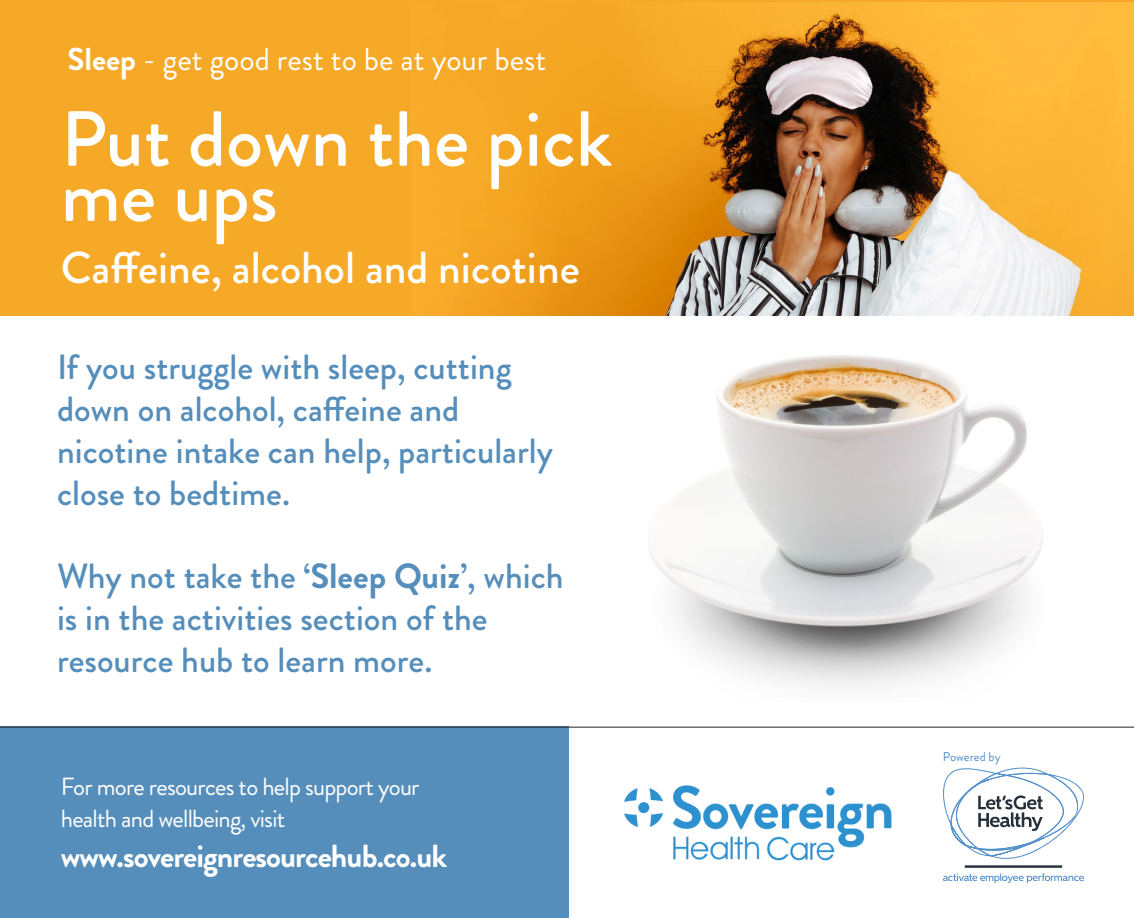
<style>
.page{position:relative;width:1134px;height:918px;background:#fff}
.page>*{position:absolute;margin:0;border:0;box-sizing:border-box;transform-origin:0 0}
.t1{font:500 77.88px/55.1px "Brandon Grotesque";color:#fff}
.t2{font:500 44.62px "Brandon Grotesque";color:#fff}
.t3{font:500 35px/42px "Brandon Grotesque";color:#558ebb}
.t4{font:700 31.85px "Brandon Grotesque";letter-spacing:-.03em;color:#fff}
.t5{font:31.59px "Brandon Grotesque";color:#fff}
.t6{font:24.76px/31.4px "Brandon Grotesque";letter-spacing:-.03em;color:#fff}
.t7{font:12.69px "Brandon Grotesque";color:#5390cd}
.s1{font-weight:700}
</style>
<div class="page">
<div style="left:0;top:726px;width:568px;height:192px;background:#558ebb"></div>
<img style="left:624px;top:785px;width:268px;height:76px">
<svg style="left:943px;top:767px;width:141px;height:92px"></svg>
<svg style="left:943px;top:873px;width:141px;height:10px"></svg>
<hr style="left:964px;top:865px;width:98px;height:3px;background:#25303b">
<hr style="left:0;top:726px;width:1134px;height:1px;background:#222">
<div style="left:0;top:0;width:1134px;height:315px;background:#f6a927"></div>
<img style="left:483px;top:2px;width:651px;height:313px">
<img style="left:648px;top:355px;width:395px;height:331px">
<p class="t5" style="left:68px;top:38px;width:480px"><span class="s1">Sleep</span> - get good rest to be at your best</p>
<h1 class="t1" style="left:61px;top:113px;width:553px">Put down the pick me ups</h1>
<p class="t2" style="left:61px;top:237px;width:520px">Caffeine, alcohol and nicotine</p>
<p class="t3" style="left:57px;top:347px;width:497px">If you struggle with sleep, cutting down on alcohol, caffeine and nicotine intake can help, particularly close to bedtime.</p>
<p class="t3" style="left:57px;top:555px;width:508px">Why not take the <span class="s1">‘Sleep Quiz’</span>, which is in the activities section of the</p>
<p class="t3" style="left:57px;top:639px;width:377px">resource hub to learn more.</p>
<p class="t6" style="left:61px;top:771px;width:360px">For more resources to help support your health and wellbeing, visit</p>
<p class="t4" style="left:61px;top:834px;width:388px">www.sovereignresourcehub.co.uk</p>
<p class="t7" style="left:943px;top:747px;width:59px">Powered by</p>
</div>
